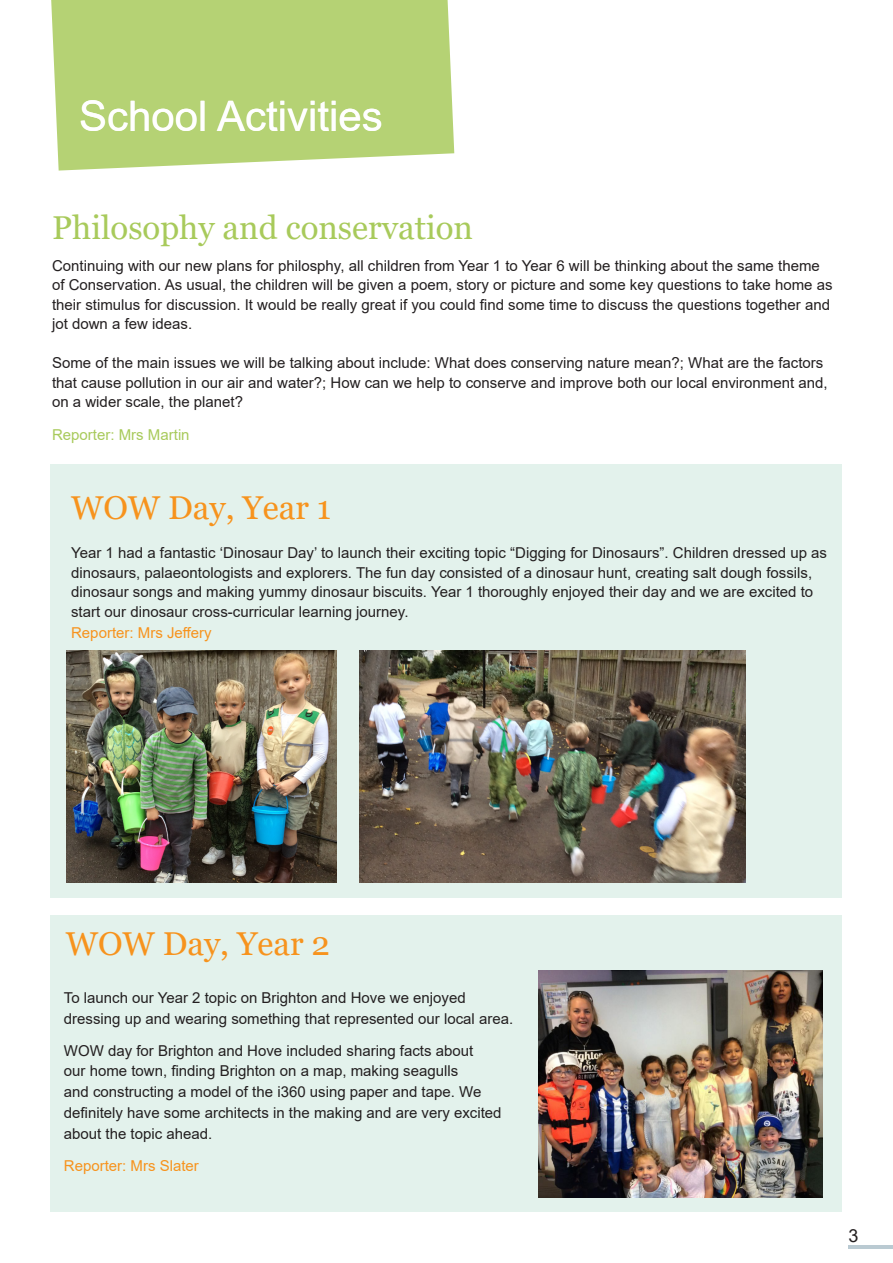
<style>
.page{position:relative;width:893px;height:1263px;background:#fff}
.page>*{position:absolute;margin:0;border:0;box-sizing:border-box;transform-origin:0 0}
.Article_heading_medi{font:42px "Arial";color:#fff}
.WS_Text{font:33px "Georgia";color:#a8ca5b}
.WS_Text-2{font:33px "Georgia";color:#f7931d}
.Article_heading_medi-2{font:33px "Georgia";color:#f7931d}
.t1{font:18px "Arial";color:#231f20}
.WS_Text-3{font:15px/19.5px "Arial";color:#231f20}
.WS_Text-4{font:15px "Arial";color:#f7931d}
.WS_Text-5{font:15px "Arial";color:#a8ca5b}
</style>
<div class="page">
<hr style="left:848px;top:1245px;width:45px;height:3px;background:#bacad2">
<svg style="left:51px;top:0;width:403px;height:171px;background:#bad57d"></svg>
<div style="left:51px;top:465px;width:791px;height:433px;background:#e3f2ec"></div>
<img style="left:67px;top:651px;width:270px;height:232px">
<img style="left:360px;top:651px;width:385px;height:232px">
<div style="left:51px;top:915px;width:791px;height:297px;background:#e3f2ec"></div>
<img style="left:538px;top:971px;width:285px;height:226px">
<p class="Article_heading_medi" style="left:79px;top:87px;width:305px">School Activities</p>
<p class="WS_Text" style="left:52px;top:207px;width:422px">Philosophy and conservation</p>
<p class="WS_Text-3" style="left:52px;top:256px;width:782px">Continuing with our new plans for philosphy, all children from Year 1 to Year 6 will be thinking about the same theme of Conservation. As usual, the children will be given a poem, story or picture and some key questions to take home as their stimulus for discussion. It would be really great if you could find some time to discuss the questions together and jot down a few ideas.</p>
<p class="WS_Text-3" style="left:52px;top:353px;width:777px">Some of the main issues we will be talking about include: What does conserving nature mean?; What are the factors that cause pollution in our air and water?; How can we help to conserve and improve both our local environment and, on a wider scale, the planet?</p>
<p class="WS_Text-5" style="left:52px;top:424px;width:139px">Reporter: Mrs Martin</p>
<p class="WS_Text-2" style="left:71px;top:488px;width:261px">WOW Day, Year 1</p>
<p class="WS_Text-3" style="left:71px;top:543px;width:757px">Year 1 had a fantastic ‘Dinosaur Day’ to launch their exciting topic “Digging for Dinosaurs”. Children dressed up as dinosaurs, palaeontologists and explorers. The fun day consisted of a dinosaur hunt, creating salt dough fossils, dinosaur songs and making yummy dinosaur biscuits. Year 1 thoroughly enjoyed their day and we are excited to start our dinosaur cross-curricular learning journey.</p>
<p class="WS_Text-4" style="left:71px;top:622px;width:142px">Reporter: Mrs Jeffery</p>
<p class="Article_heading_medi-2" style="left:66px;top:924px;width:266px">WOW Day, Year 2</p>
<p class="WS_Text-3" style="left:64px;top:987px;width:451px;line-height:21px">To launch our Year 2 topic on Brighton and Hove we enjoyed dressing up and wearing something that represented our local area.</p>
<p class="WS_Text-3" style="left:64px;top:1041px;width:411px">WOW day for Brighton and Hove included sharing facts about our home town, finding Brighton on a map, making seagulls</p>
<p class="WS_Text-3" style="left:64px;top:1081px;width:439px;line-height:21px">and constructing a model of the i360 using paper and tape. We definitely have some architects in the making and are very excited about the topic ahead.</p>
<p class="WS_Text-4" style="left:64px;top:1155px;width:137px">Reporter: Mrs Slater</p>
<p class="t1" style="left:848px;top:1223px;width:12px">3</p>
</div>
